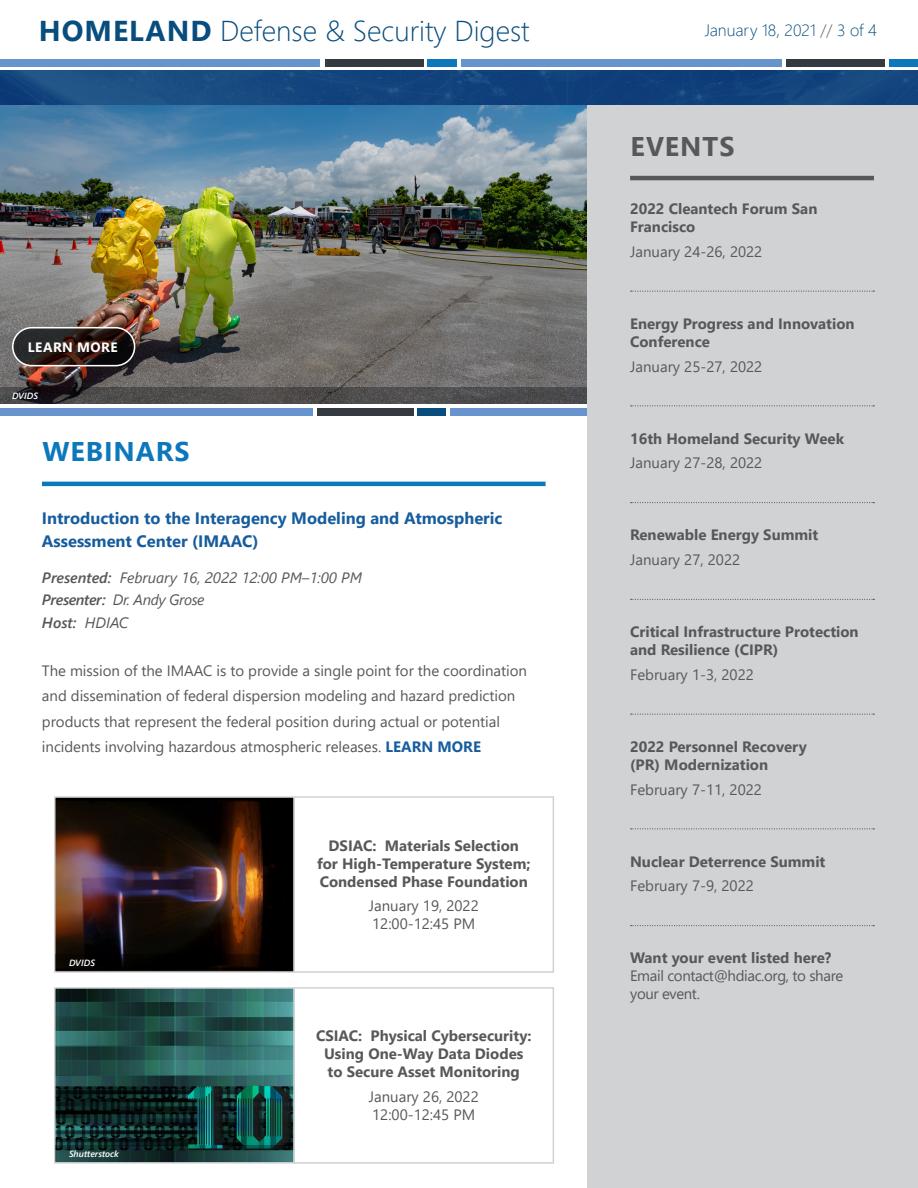
<style>
.page{position:relative;width:918px;height:1188px;background:#fff}
.page>*{position:absolute;margin:0;border:0;box-sizing:border-box;transform-origin:0 0}
.t1{font:300 28.65px "Segoe UI";color:#084d7d}
.Heading_1_-_Green{font:700 27px "Segoe UI";letter-spacing:.035em;color:#0d77bc}
.Heading_1_-_Gray{font:700 27px "Segoe UI";letter-spacing:.035em;color:#57585a}
.Heading_2_-_Green{font:700 16.5px/22.5px "Segoe UI";color:#175d9e}
.t2{font:300 16.5px "Segoe UI";color:#084d7d}
.Events_Header{font:700 15px/18px "Segoe UI";color:#57585a}
.Copy{font:15px/25.5px "Segoe UI";letter-spacing:-.005em;color:#57585a}
.Webinar_Header{font:700 15px/18px "Segoe UI";color:#57585a;text-align:center}
.event_details-underl{font:15px "Segoe UI";color:#57585a}
.Webinar_Dates{font:15px/18px "Segoe UI";color:#57585a}
.evet_details{font:15px/18px "Segoe UI";letter-spacing:-.025em;color:#57585a}
.Heading_3_-_First_wo{font:italic 15px "Segoe UI";color:#57585a}
.Heading_3_-_First_wo-2{font:italic 15px "Segoe UI";letter-spacing:-.025em;color:#57585a}
.Heading_3_-_First_wo-3{font:italic 600 15px "Segoe UI";color:#57585a}
.White_Button_Text{font:700 13.5px "Segoe UI";letter-spacing:.035em;color:#fff}
.Image_Source{font:italic 600 9px "Segoe UI";color:#fff}
.s1{font-weight:700}
.s2{color:#57585a}
.s3{font-weight:600}
.s4{font-weight:400}
.s5{font-weight:700;color:#175d9e}
</style>
<div class="page">
<img style="left:1px;top:71px;width:917px;height:34px">
<img style="left:0;top:105px;width:588px;height:282px">
<div style="left:0;top:408px;width:313px;height:8px;background:#6794cc"></div>
<div style="left:317px;top:408px;width:97px;height:8px;background:#343a40"></div>
<div style="left:418px;top:408px;width:28px;height:8px;background:#084d7d"></div>
<div style="left:450px;top:408px;width:138px;height:8px;background:#6794cc"></div>
<svg style="left:13px;top:328px;width:122px;height:38px;background:#281b1a"></svg>
<div style="left:12px;top:327px;width:123px;height:39px;border:2px solid #fff;border-radius:19px"></div>
<svg style="left:0;top:387px;width:588px;height:17px;background:#484747"></svg>
<hr style="left:42px;top:482px;width:504px;height:4px;background:#0d77bc">
<div style="left:588px;top:106px;width:330px;height:1082px;background:#d1d2d4"></div>
<img style="left:54px;top:796px;width:239px;height:177px">
<svg style="left:293px;top:796px;width:261px;height:177px"></svg>
<svg style="left:56px;top:954px;width:237px;height:17px;background:#060301"></svg>
<hr style="left:630px;top:176px;width:244px;height:4px;background:#57585a">
<svg style="left:631px;top:291px;width:243px;height:1px"></svg>
<svg style="left:631px;top:405px;width:243px;height:1px"></svg>
<svg style="left:631px;top:502px;width:243px;height:1px"></svg>
<svg style="left:631px;top:599px;width:243px;height:1px"></svg>
<svg style="left:631px;top:714px;width:243px;height:1px"></svg>
<svg style="left:631px;top:828px;width:243px;height:1px"></svg>
<svg style="left:631px;top:925px;width:243px;height:1px"></svg>
<svg style="left:54px;top:987px;width:239px;height:177px;background:#234e4a"></svg>
<svg style="left:293px;top:987px;width:261px;height:177px"></svg>
<svg style="left:56px;top:1145px;width:237px;height:17px;background:#183c39"></svg>
<div style="left:0;top:59px;width:320px;height:7px;background:#6794cc"></div>
<div style="left:325px;top:59px;width:99px;height:7px;background:#343a40"></div>
<div style="left:428px;top:59px;width:29px;height:7px;background:#0d77bc"></div>
<div style="left:461px;top:59px;width:321px;height:7px;background:#6794cc"></div>
<div style="left:786px;top:59px;width:99px;height:7px;background:#343a40"></div>
<div style="left:889px;top:59px;width:29px;height:7px;background:#0d77bc"></div>
<h1 class="t1" style="left:39px;top:4px;width:492px"><span class="s1">HOMELAND</span> Defense &amp; Security Digest</h1>
<p class="t2" style="left:705px;top:15px;width:174px">January 18, 2021 <span class="s2">//</span> 3 of 4</p>
<p class="Heading_1_-_Gray" style="left:631px;top:121px;width:105px">EVENTS</p>
<p class="White_Button_Text" style="left:28px;top:334px;width:91px">LEARN MORE</p>
<p class="Image_Source" style="left:12px;top:387px;width:27px">DVIDS</p>
<p class="Heading_1_-_Green" style="left:42px;top:426px;width:149px">WEBINARS</p>
<p class="Heading_2_-_Green" style="left:42px;top:506px;width:462px">Introduction to the Interagency Modeling and Atmospheric<br>Assessment Center (IMAAC)</p>
<p class="Heading_3_-_First_wo" style="left:42px;top:563px;width:322px"><span class="s3">Presented:</span> February 16, 2022 12:00 PM–1:00 PM</p>
<p class="Heading_3_-_First_wo-2" style="left:42px;top:586px;width:164px"><span class="s3">Presenter:</span> Dr. Andy Grose</p>
<p class="Heading_3_-_First_wo-3" style="left:42px;top:608px;width:88px">Host: <span class="s4">HDIAC</span></p>
<p class="Copy" style="left:42px;top:656px;width:487px">The mission of the IMAAC is to provide a single point for the coordination and dissemination of federal dispersion modeling and hazard prediction products that represent the federal position during actual or potential incidents involving hazardous atmospheric releases. <span class="s5">LEARN MORE</span></p>
<p class="Image_Source" style="left:69px;top:954px;width:27px">DVIDS</p>
<p class="Image_Source" style="left:69px;top:1145px;width:52px">Shutterstock</p>
<p class="Webinar_Header" style="left:317px;top:835px;width:215px">DSIAC: Materials Selection for High-Temperature System;<br>Condensed Phase Foundation</p>
<p class="Webinar_Dates" style="left:369px;top:896px;width:112px">January 19, 2022<br>12:00-12:45 PM</p>
<p class="Webinar_Header" style="left:316px;top:1026px;width:217px">CSIAC: Physical Cybersecurity:<br>Using One-Way Data Diodes to Secure Asset Monitoring</p>
<p class="Webinar_Dates" style="left:369px;top:1087px;width:112px">January 26, 2022<br>12:00-12:45 PM</p>
<p class="Events_Header" style="left:630px;top:199px;width:189px">2022 Cleantech Forum San<br>Francisco</p>
<p class="event_details-underl" style="left:630px;top:237px;width:134px">January 24-26, 2022</p>
<p class="Events_Header" style="left:630px;top:313px;width:226px">Energy Progress and Innovation<br>Conference</p>
<p class="event_details-underl" style="left:630px;top:352px;width:134px">January 25-27, 2022</p>
<p class="Events_Header" style="left:630px;top:428px;width:216px">16th Homeland Security Week</p>
<p class="event_details-underl" style="left:630px;top:449px;width:134px">January 27-28, 2022</p>
<p class="Events_Header" style="left:630px;top:525px;width:190px">Renewable Energy Summit</p>
<p class="event_details-underl" style="left:630px;top:546px;width:112px">January 27, 2022</p>
<p class="Events_Header" style="left:630px;top:622px;width:230px">Critical Infrastructure Protection and Resilience (CIPR)</p>
<p class="event_details-underl" style="left:630px;top:660px;width:125px">February 1-3, 2022</p>
<p class="Events_Header" style="left:630px;top:736px;width:178px">2022 Personnel Recovery (PR) Modernization</p>
<p class="event_details-underl" style="left:630px;top:775px;width:133px">February 7-11, 2022</p>
<p class="Events_Header" style="left:630px;top:851px;width:197px">Nuclear Deterrence Summit</p>
<p class="event_details-underl" style="left:630px;top:872px;width:125px">February 7-9, 2022</p>
<p class="Events_Header" style="left:630px;top:948px;width:203px">Want your event listed here?</p>
<p class="evet_details" style="left:630px;top:966px;width:215px">Email contact@hdiac.org, to share your event.</p>
</div>
